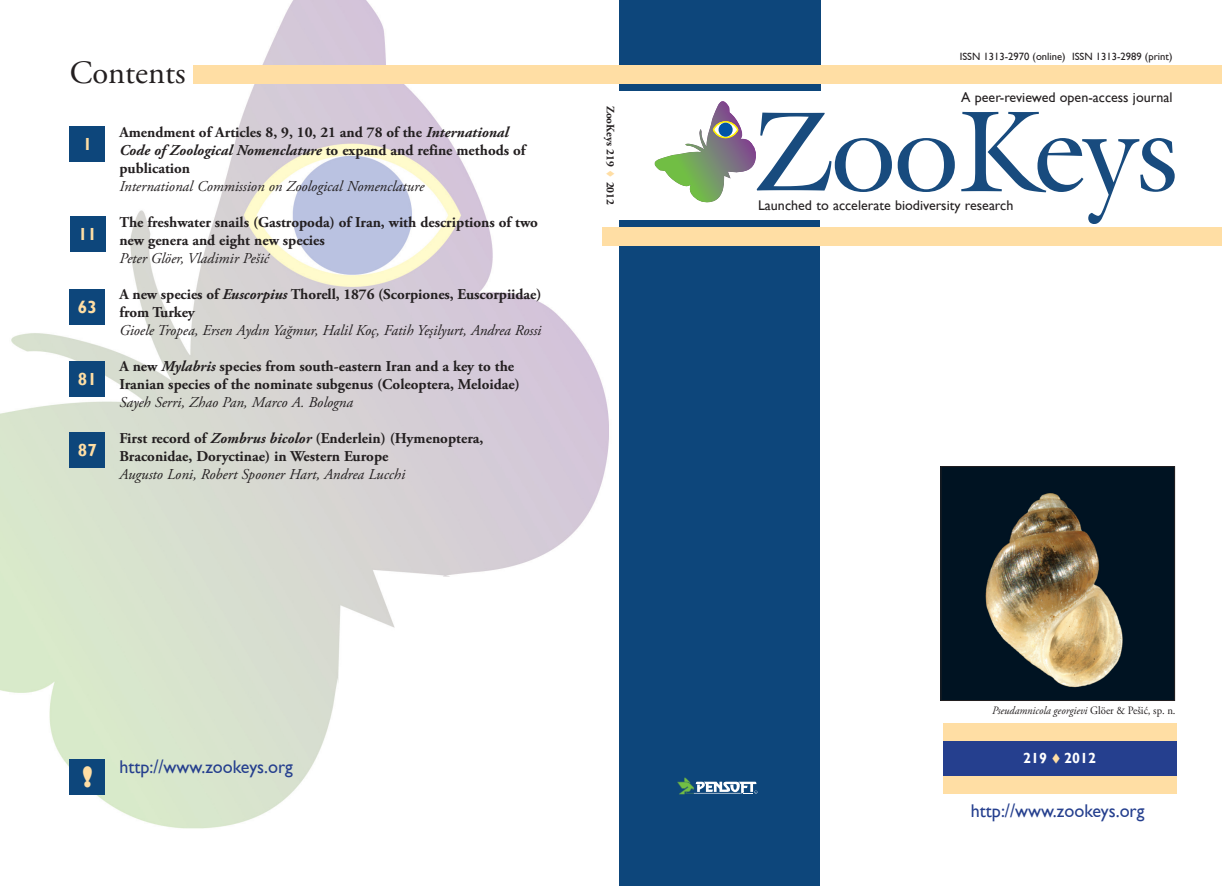
<style>
.page{position:relative;width:1222px;height:886px;background:#fff}
.page>*{position:absolute;margin:0;border:0;box-sizing:border-box;transform-origin:0 0}
.t1{font:32.5px "Adobe Garamond Pro";color:#231f20}
.t2{font:800 27.12px "Gill Sans";color:#ffdea4}
.t3{font:18.38px "Gill Sans";color:#253f8e}
.t4{font:700 17.5px "Gill Sans";color:#ffdea4}
.t5{font:700 15px/18px "Adobe Garamond Pro";color:#231f20}
.t6{font:italic 15px "Adobe Garamond Pro";color:#231f20}
.t7{font:700 14.62px "Gill Sans";color:#fff}
.t8{font:14px "Gill Sans";color:#231f20}
.t9{font:italic 11.25px "Adobe Garamond Pro";color:#231f20;scale:.95 1}
.t10{font:700 11.25px "Adobe Garamond Pro";color:#231f20}
.t11{font:10.62px "Gill Sans";color:#231f20}
.s1{font-style:italic}
.s2{color:#ffdea4}
.s3{font-style:normal}
</style>
<div class="page">
<img style="left:0;top:0;width:632px;height:829px">
<div style="left:619px;top:221px;width:200px;height:665px;background:#0d467b"></div>
<div style="left:619px;top:0;width:201px;height:91px;background:#0d467b"></div>
<svg style="left:677px;top:777px;width:80px;height:17px"></svg>
<div style="left:602px;top:228px;width:619px;height:18px;background:#ffdea4"></div>
<div style="left:70px;top:759px;width:35px;height:35px;background:#0d467b"></div>
<svg style="left:654px;top:101px;width:300px;height:102px"></svg>
<svg style="left:961px;top:112px;width:213px;height:112px"></svg>
<img style="left:942px;top:468px;width:230px;height:231px">
<div style="left:940px;top:466px;width:234px;height:235px;border:1px solid #231f20"></div>
<div style="left:70px;top:126px;width:35px;height:36px;background:#0d467b"></div>
<div style="left:70px;top:217px;width:35px;height:35px;background:#0d467b"></div>
<div style="left:70px;top:289px;width:35px;height:36px;background:#0d467b"></div>
<div style="left:70px;top:361px;width:35px;height:35px;background:#0d467b"></div>
<div style="left:70px;top:433px;width:35px;height:35px;background:#0d467b"></div>
<div style="left:942px;top:740px;width:234px;height:36px;background:#253f8e"></div>
<div style="left:942px;top:723px;width:234px;height:17px;background:#ffdea4"></div>
<div style="left:942px;top:776px;width:234px;height:18px;background:#ffdea4"></div>
<div style="left:194px;top:65px;width:1027px;height:19px;background:#ffdea4"></div>
<h1 class="t1" style="left:70px;top:53px;width:117px">Contents</h1>
<p class="t4" style="left:83px;top:134px;width:11px">1</p>
<p class="t4" style="left:78px;top:224px;width:20px">11</p>
<p class="t4" style="left:78px;top:297px;width:20px">63</p>
<p class="t4" style="left:78px;top:368px;width:20px">81</p>
<p class="t4" style="left:78px;top:440px;width:20px">87</p>
<p class="t5" style="left:119px;top:123px;width:407px">Amendment of Articles 8, 9, 10, 21 and 78 of the <span class="s1">International<br>Code of Zoological Nomenclature</span> to expand and refine methods of publication</p>
<p class="t6" style="left:119px;top:177px;width:306px">International Commission on Zoological Nomenclature</p>
<p class="t5" style="left:119px;top:213px;width:420px">The freshwater snails (Gastropoda) of Iran, with descriptions of two new genera and eight new species</p>
<p class="t6" style="left:119px;top:249px;width:151px">Peter Glöer, Vladimir Pešić</p>
<p class="t5" style="left:119px;top:285px;width:423px">A new species of <span class="s1">Euscorpius</span> Thorell, 1876 (Scorpiones, Euscorpiidae) from Turkey</p>
<p class="t6" style="left:119px;top:321px;width:423px">Gioele Tropea, Ersen Aydın Yağmur, Halil Koç, Fatih Yeşilyurt, Andrea Rossi</p>
<p class="t5" style="left:119px;top:357px;width:402px">A new <span class="s1">Mylabris</span> species from south-eastern Iran and a key to the<br>Iranian species of the nominate subgenus (Coleoptera, Meloidae)</p>
<p class="t6" style="left:119px;top:393px;width:235px">Sayeh Serri, Zhao Pan, Marco A. Bologna</p>
<p class="t5" style="left:119px;top:429px;width:365px">First record of <span class="s1">Zombrus bicolor</span> (Enderlein) (Hymenoptera,<br>Braconidae, Doryctinae) in Western Europe</p>
<p class="t6" style="left:119px;top:465px;width:287px">Augusto Loni, Robert Spooner Hart, Andrea Lucchi</p>
<p class="t10" style="left:617px;top:106px;width:101px;rotate:90deg">ZooKeys 219 <span class="s2">▼</span> 2012</p>
<h2 class="t2" style="left:82px;top:760px;width:12px">!</h2>
<p class="t3" style="left:119px;top:756px;width:175px">http://www.zookeys.org</p>
<p class="t11" style="left:959px;top:50px;width:214px">ISSN 1313-2970 (online) ISSN 1313-2989 (print)</p>
<p class="t8" style="left:961px;top:89px;width:213px">A peer-reviewed open-access journal</p>
<p class="t8" style="left:758px;top:197px;width:257px">Launched to accelerate biodiversity research</p>
<p class="t9" style="left:992px;top:703px;width:194px">Pseudamnicola georgievi <span class="s3">Glöer &amp; Pešić, sp. n.</span></p>
<p class="t7" style="left:1023px;top:750px;width:74px">219 <span class="s2">▼</span> 2012</p>
<p class="t3" style="left:970px;top:799px;width:175px">http://www.zookeys.org</p>
</div>
